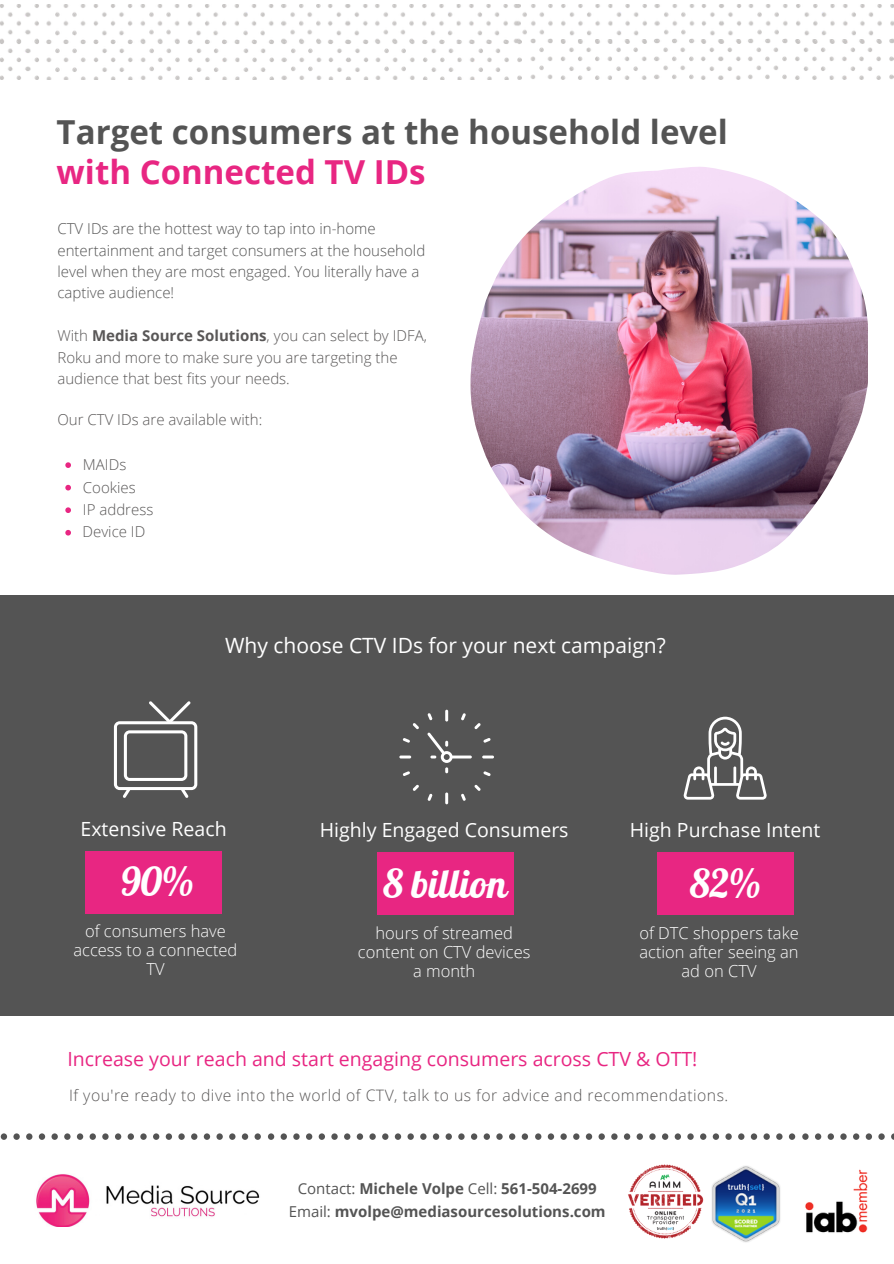
<style>
.page{position:relative;width:894px;height:1264px;background:#fff}
.page>*{position:absolute;margin:0;border:0;box-sizing:border-box;transform-origin:0 0}
.t1{font:39px "Lobster";color:#fff}
.t2{font:700 33px "Open Sans";color:#545454}
.t3{font:700 33px "Open Sans";color:#e82682}
.t4{font:21px "Open Sans";color:#fff}
.t5{font:19.5px "Open Sans";color:#e82682}
.t6{font:19.5px "Open Sans";color:#fff}
.t7{font:300 16.5px/19.2px "Open Sans";color:#fff;text-align:center}
.t8{font:300 15.75px "Open Sans";letter-spacing:.03em;color:#595757}
.t9{font:300 15px/21.5px "Open Sans";color:#595757}
.t10{font:300 15px/21.5px "Open Sans";color:#545454}
.t11{font:700 15px "Open Sans";color:#545454}
.s1{font-weight:700}
.s2{font-weight:400}
</style>
<div class="page">
<img style="left:0;top:4px;width:509px;height:37px">
<img style="left:514px;top:4px;width:379px;height:40px">
<img style="left:0;top:41px;width:521px;height:38px">
<img style="left:530px;top:40px;width:363px;height:39px">
<img style="left:36px;top:1174px;width:224px;height:52px">
<svg style="left:1px;top:1133px;width:260px;height:6px"></svg>
<svg style="left:268px;top:1133px;width:260px;height:6px"></svg>
<svg style="left:535px;top:1133px;width:260px;height:6px"></svg>
<svg style="left:802px;top:1133px;width:91px;height:6px"></svg>
<div style="left:0;top:595px;width:893px;height:421px;background:#545454"></div>
<img style="left:628px;top:1164px;width:74px;height:75px">
<img style="left:805px;top:1169px;width:63px;height:64px">
<img style="left:702px;top:1166px;width:78px;height:76px">
<div style="left:85px;top:850px;width:137px;height:63px;background:#e82682"></div>
<div style="left:377px;top:852px;width:136px;height:63px;background:#e82682"></div>
<div style="left:656px;top:852px;width:137px;height:63px;background:#e82682"></div>
<svg style="left:114px;top:701px;width:83px;height:96px"></svg>
<svg style="left:412px;top:723px;width:7px;height:6px"></svg>
<svg style="left:402px;top:738px;width:8px;height:4px"></svg>
<svg style="left:399px;top:755px;width:12px;height:3px"></svg>
<svg style="left:403px;top:771px;width:7px;height:5px"></svg>
<svg style="left:412px;top:784px;width:7px;height:6px"></svg>
<svg style="left:427px;top:793px;width:5px;height:7px"></svg>
<svg style="left:445px;top:792px;width:3px;height:12px"></svg>
<svg style="left:461px;top:793px;width:5px;height:7px"></svg>
<svg style="left:474px;top:784px;width:6px;height:6px"></svg>
<svg style="left:427px;top:709px;width:67px;height:67px"></svg>
<svg style="left:683px;top:716px;width:83px;height:83px"></svg>
<svg style="left:65px;top:462px;width:6px;height:6px"></svg>
<svg style="left:65px;top:485px;width:6px;height:5px"></svg>
<svg style="left:65px;top:507px;width:6px;height:6px"></svg>
<svg style="left:65px;top:530px;width:6px;height:5px"></svg>
<img style="left:470px;top:167px;width:397px;height:407px">
<p class="t2" style="left:57px;top:109px;width:672px">Target consumers at the household level</p>
<p class="t3" style="left:57px;top:148px;width:370px">with Connected TV IDs</p>
<p class="t10" style="left:57px;top:217px;width:369px">CTV IDs are the hottest way to tap into in-home entertainment and target consumers at the household level when they are most engaged. You literally have a captive audience!</p>
<p class="t9" style="left:57px;top:324px;width:371px">With <span class="s1">Media Source Solutions</span>, you can select by IDFA,<br>Roku and more to make sure you are targeting the audience that best fits your needs.</p>
<p class="t9" style="left:57px;top:408px;width:206px">Our CTV IDs are available with:</p>
<p class="t9" style="left:83px;top:453px;width:45px">MAIDs</p>
<p class="t9" style="left:83px;top:476px;width:54px">Cookies</p>
<p class="t9" style="left:83px;top:498px;width:72px">IP address</p>
<p class="t9" style="left:82px;top:520px;width:64px">Device ID</p>
<p class="t4" style="left:225px;top:630px;width:442px">Why choose CTV IDs for your next campaign?</p>
<p class="t6" style="left:80px;top:814px;width:148px">Extensive Reach</p>
<p class="t6" style="left:320px;top:816px;width:250px">Highly Engaged Consumers</p>
<p class="t6" style="left:629px;top:816px;width:192px">High Purchase Intent</p>
<p class="t1" style="left:121px;top:857px;width:73px">90%</p>
<p class="t7" style="left:73px;top:921px;width:165px">of consumers have access to a connected<br>TV</p>
<p class="t1" style="left:383px;top:858px;width:125px">8 billion</p>
<p class="t1" style="left:690px;top:858px;width:71px">82%</p>
<p class="t7" style="left:358px;top:922px;width:174px">hours of streamed content on CTV devices a month</p>
<p class="t7" style="left:639px;top:922px;width:161px">of DTC shoppers take action after seeing an ad on CTV</p>
<p class="t5" style="left:67px;top:1044px;width:631px">Increase your reach and start engaging consumers across CTV &amp; OTT!</p>
<p class="t8" style="left:69px;top:1083px;width:660px">If you're ready to dive into the world of CTV, talk to us for advice and recommendations.</p>
<p class="t11" style="left:297px;top:1178px;width:300px"><span class="s2">Contact:</span> Michele Volpe <span class="s2">Cell:</span> 561-504-2699</p>
<p class="t11" style="left:288px;top:1200px;width:318px"><span class="s2">Email:</span> mvolpe@mediasourcesolutions.com</p>
</div>
